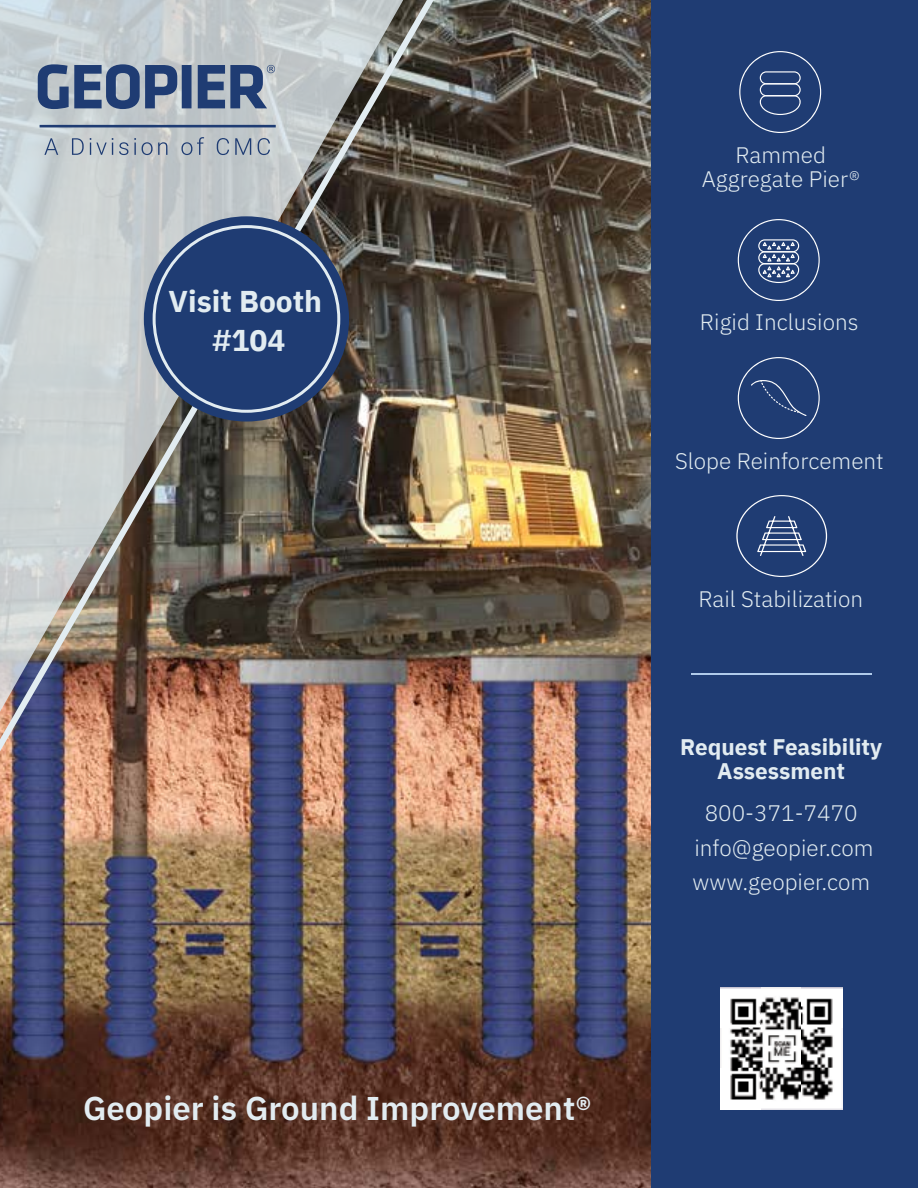
<style>
.page{position:relative;width:918px;height:1188px;background:#fff}
.page>*{position:absolute;margin:0;border:0;box-sizing:border-box;transform-origin:0 0}
.t1{font:600 33px "IBM Plex Sans";color:#e2ecf1}
.t2{font:700 30px/39px "IBM Plex Sans";color:#e2ecf1;text-align:center}
.t3{font:italic 800 28.5px "Futura Std";color:#fff}
.t4{font:300 22.5px/34.5px "IBM Plex Sans";color:#e2ecf1;text-align:center}
.t5{font:700 22.5px/24px "IBM Plex Sans";color:#e2ecf1;text-align:center}
</style>
<div class="page">
<img style="left:0;top:0;width:651px;height:1188px">
<div style="left:651px;top:0;width:267px;height:1188px;background:#1f3c73"></div>
<img style="left:0;top:0;width:468px;height:813px">
<div style="left:144px;top:216px;width:205px;height:206px;background:#1f3c73;border-radius:50%"></div>
<img style="left:721px;top:988px;width:121px;height:121px">
<hr style="left:691px;top:673px;width:180px;height:1px;background:#b0cbea">
<svg style="left:738px;top:219px;width:82px;height:82px"></svg>
<svg style="left:739px;top:51px;width:82px;height:82px"></svg>
<svg style="left:738px;top:357px;width:82px;height:82px"></svg>
<svg style="left:736px;top:495px;width:91px;height:82px"></svg>
<hr style="left:40px;top:125px;width:236px;height:2px;background:#1f3c73">
<svg style="left:44px;top:138px;width:14px;height:17px"></svg>
<svg style="left:72px;top:138px;width:12px;height:17px"></svg>
<svg style="left:90px;top:138px;width:38px;height:17px"></svg>
<svg style="left:134px;top:138px;width:2px;height:17px"></svg>
<svg style="left:142px;top:142px;width:25px;height:13px"></svg>
<svg style="left:181px;top:137px;width:23px;height:18px"></svg>
<svg style="left:217px;top:138px;width:12px;height:17px"></svg>
<svg style="left:235px;top:138px;width:16px;height:17px"></svg>
<svg style="left:258px;top:138px;width:12px;height:17px"></svg>
<svg style="left:38px;top:64px;width:139px;height:45px;background:#657899"></svg>
<div style="left:182px;top:65px;width:10px;height:43px;background:#1f3c73"></div>
<svg style="left:198px;top:65px;width:77px;height:43px;background:#657899"></svg>
<hr style="left:917px;top:0;width:1px;height:83px;background:#004f58">
<h2 class="t2" style="left:169px;top:279px;width:155px">Visit Booth #104</h2>
<h1 class="t1" style="left:83px;top:1082px;width:510px">Geopier is Ground Improvement®</h1>
<p class="t4" style="left:702px;top:141px;width:159px;line-height:24px">Rammed<br>Aggregate Pier®</p>
<p class="t3" style="left:805px;top:297px;width:37px">the</p>
<p class="t4" style="left:700px;top:303px;width:160px">Rigid Inclusions</p>
<p class="t4" style="left:675px;top:441px;width:210px">Slope Reinforcement</p>
<p class="t4" style="left:699px;top:579px;width:166px">Rail Stabilization</p>
<p class="t5" style="left:680px;top:734px;width:204px">Request Feasibility<br>Assessment</p>
<p class="t4" style="left:693px;top:794px;width:183px">800-371-7470 info@geopier.com www.geopier.com</p>
</div>
